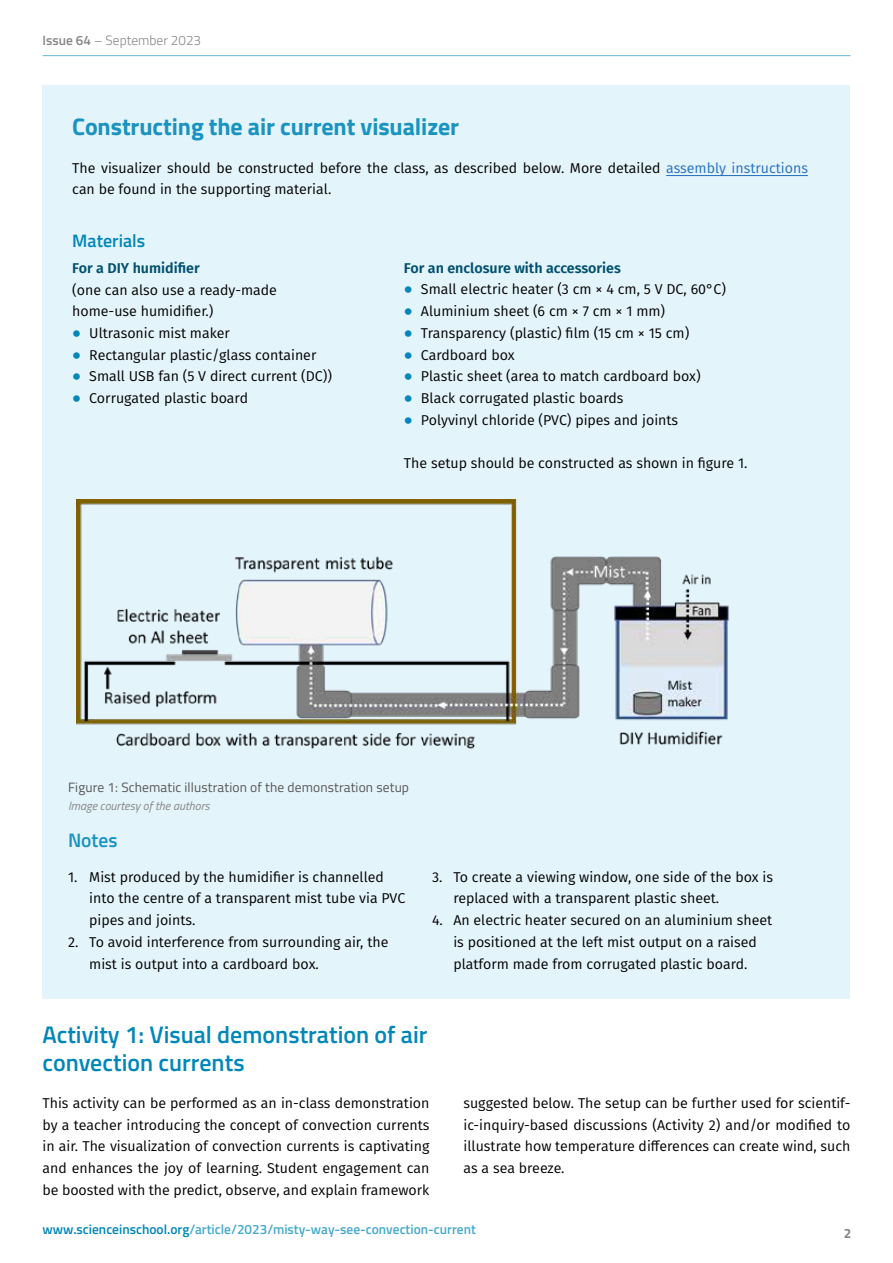
<style>
.page{position:relative;width:893px;height:1263px;background:#fff}
.page>*{position:absolute;margin:0;border:0;box-sizing:border-box;transform-origin:0 0}
.t1{font:600 24px/28.5px "Titillium Web";color:#0087ba}
.t2{font:700 24px "Titillium Web";letter-spacing:-.005em;color:#1a93c1}
.t3{font:600 19.5px "Titillium Web";color:#1a93c1}
.t4{font:600 18px "Titillium Web";color:#0087ba}
.t5{font:14.25px/21.8px "Fira Sans";color:#000}
.t6{font:600 14.25px "Fira Sans";color:#00506e}
.t7{font:600 13.5px "Titillium Web";color:#47a9ce}
.t8{font:13.5px "Titillium Web";letter-spacing:.01em;color:#565656}
.t9{font:300 13.5px "Titillium Web";color:#878786}
.t10{font:700 13.5px "Titillium Web";color:#878786}
.t11{font:italic 12px "Titillium Web";color:#878786}
.s1{font-weight:600}
.s2{color:#256fc1}
.s3{color:#0087ba}
.s4{font-weight:600;color:#00506e}
</style>
<div class="page">
<hr style="left:43px;top:55px;width:807px;height:1px;background:#66b7d6">
<div style="left:43px;top:86px;width:807px;height:913px;background:#e4f4fb"></div>
<hr style="left:666px;top:175px;width:142px;height:1px;background:#256fc1">
<img style="left:77px;top:499px;width:652px;height:250px">
<p class="t9" style="left:43px;top:31px;width:160px"><span class="s1">Issue 64</span> – September 2023</p>
<h1 class="t2" style="left:72px;top:108px;width:388px">Constructing the air current visualizer</h1>
<p class="t5" style="left:72px;top:156px;width:737px">The visualizer should be constructed before the class, as described below. More detailed <span class="s2">assembly instructions </span>can be found in the supporting material.</p>
<p class="t4" style="left:72px;top:227px;width:74px">Materials</p>
<p class="t6" style="left:72px;top:256px;width:129px">For a DIY humidifier</p>
<p class="t5" style="left:72px;top:278px;width:261px">(one can also use a ready-made home-use humidifier.)<br><span class="s3">⦁</span> Ultrasonic mist maker<br><span class="s3">⦁</span> Rectangular plastic/glass container<br><span class="s3">⦁</span> Small USB fan (5 V direct current (DC)) <span class="s3">⦁</span> Corrugated plastic board</p>
<p class="t5" style="left:404px;top:256px;width:324px"><span class="s4">For an enclosure with accessories<br></span><span class="s3">⦁</span> Small electric heater (3 cm × 4 cm, 5 V DC, 60°C) <span class="s3">⦁</span> Aluminium sheet (6 cm × 7 cm × 1 mm)<br><span class="s3">⦁</span> Transparency (plastic) film (15 cm × 15 cm)<br><span class="s3">⦁</span> Cardboard box<br><span class="s3">⦁</span> Plastic sheet (area to match cardboard box)<br><span class="s3">⦁</span> Black corrugated plastic boards<br><span class="s3">⦁</span> Polyvinyl chloride (PVC) pipes and joints</p>
<p class="t5" style="left:404px;top:452px;width:345px">The setup should be constructed as shown in figure 1.</p>
<p class="t8" style="left:68px;top:777px;width:343px">Figure 1: Schematic illustration of the demonstration setup</p>
<p class="t11" style="left:68px;top:797px;width:143px">Image courtesy of the authors</p>
<h2 class="t3" style="left:68px;top:826px;width:51px">Notes</h2>
<p class="t5" style="left:89px;top:865px;width:318px;text-indent:-21px">1. Mist produced by the humidifier is channelled into the centre of a transparent mist tube via PVC pipes and joints.</p>
<p class="t5" style="left:89px;top:931px;width:301px;text-indent:-21px">2. To avoid interference from surrounding air, the mist is output into a cardboard box.</p>
<p class="t5" style="left:453px;top:865px;width:321px;text-indent:-21px">3. To create a viewing window, one side of the box is replaced with a transparent plastic sheet.</p>
<p class="t5" style="left:432px;top:909px;width:342px;text-align:center">4. An electric heater secured on an aluminium sheet is positioned at the left mist output on a raised platform made from corrugated plastic board.</p>
<h1 class="t1" style="left:43px;top:1019px;width:386px">Activity 1: Visual demonstration of air convection currents</h1>
<p class="t5" style="left:43px;top:1092px;width:388px;text-align:justify">This activity can be performed as an in-class demonstration by a teacher introducing the concept of convection currents in air. The visualization of convection currents is captivating and enhances the joy of learning. Student engagement can be boosted with the predict, observe, and explain framework</p>
<p class="t5" style="left:463px;top:1092px;width:388px;text-align:justify">suggested below. The setup can be further used for scientif&shy;ic-inquiry-based discussions (Activity 2) and/or modified to illustrate how temperature differences can create wind, such as a sea breeze.</p>
<p class="t7" style="left:43px;top:1219px;width:435px"><span class="s3">www.scienceinschool.org</span>/article/2023/misty-way-see-convection-current</p>
<p class="t10" style="left:844px;top:1223px;width:9px">2</p>
</div>
